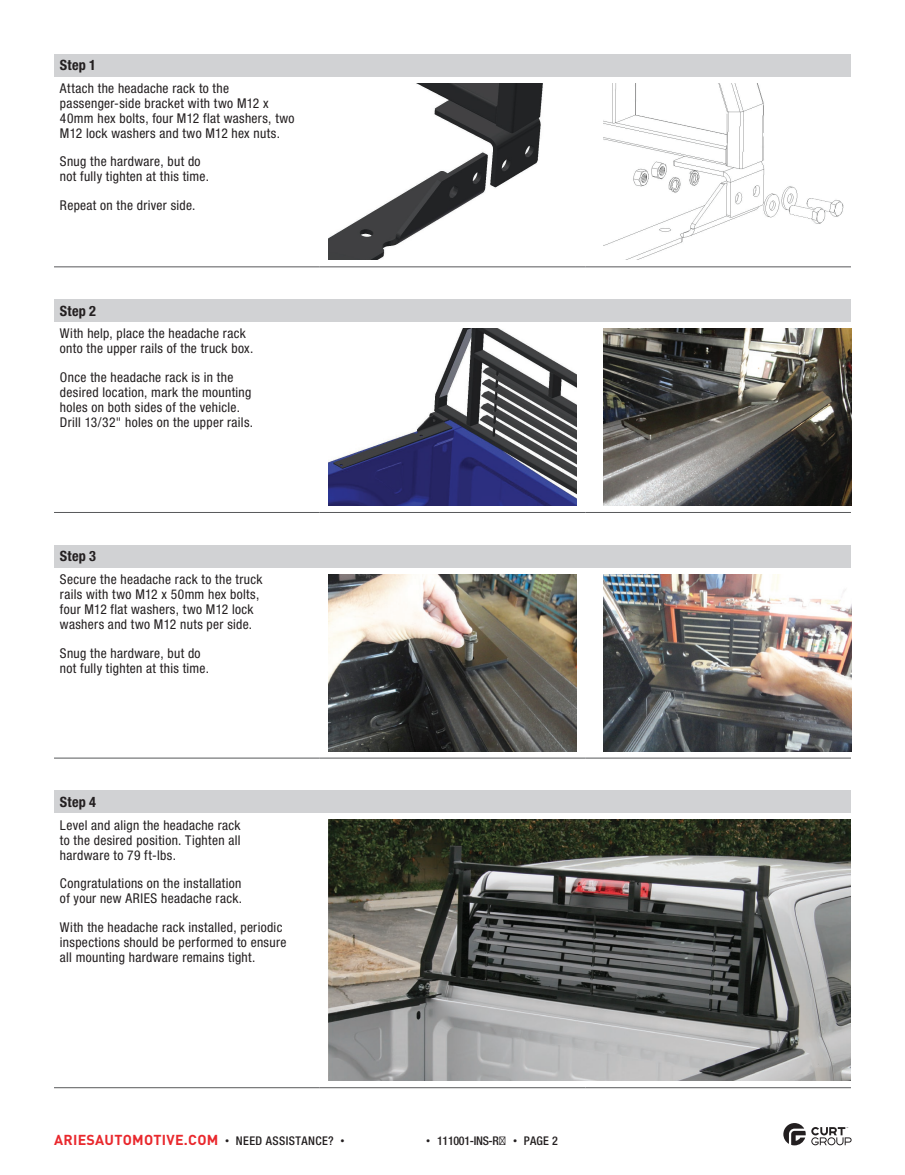
<style>
.page{position:relative;width:905px;height:1175px;background:#fff}
.page>*{position:absolute;margin:0;border:0;box-sizing:border-box;transform-origin:0 0}
.t1{font:700 14.25px "DINOT";letter-spacing:.02em;color:#e9282d}
.t2{font:700 condensed 14.25px "Helvetica Neue LT Std";letter-spacing:.015em;color:#231f20}
.t3{font:condensed 13.5px/15px "Helvetica Neue LT Std";letter-spacing:.025em;color:#231f20}
.t4{font:500 condensed 12px "Helvetica Neue LT Std";letter-spacing:-.025em;color:#231f20}
.s1{font-weight:400;font-size:9px;color:#231f20}
.s2{font-family:"Helvetica Neue LT Std";font-weight:500;font-stretch:condensed;font-size:12px;color:#231f20}
.s3{font-family:"DINOT";font-weight:400;font-stretch:normal;font-size:9px}
</style>
<div class="page">
<svg style="left:783px;top:1123px;width:68px;height:22px"></svg>
<div style="left:54px;top:54px;width:796px;height:22px;background:#d1d2d4"></div>
<hr style="left:54px;top:266px;width:266px;height:1px;background:#57585a">
<hr style="left:320px;top:266px;width:265px;height:1px;background:#57585a">
<hr style="left:585px;top:266px;width:265px;height:1px;background:#57585a">
<img style="left:329px;top:83px;width:214px;height:177px">
<img style="left:603px;top:83px;width:241px;height:177px">
<div style="left:54px;top:791px;width:796px;height:22px;background:#d1d2d4"></div>
<hr style="left:54px;top:1087px;width:266px;height:1px;background:#57585a">
<hr style="left:320px;top:1087px;width:265px;height:1px;background:#57585a">
<hr style="left:585px;top:1087px;width:265px;height:1px;background:#57585a">
<img style="left:329px;top:820px;width:521px;height:260px">
<div style="left:54px;top:300px;width:796px;height:22px;background:#d1d2d4"></div>
<hr style="left:54px;top:512px;width:266px;height:1px;background:#57585a">
<hr style="left:320px;top:512px;width:265px;height:1px;background:#57585a">
<hr style="left:585px;top:512px;width:265px;height:1px;background:#57585a">
<img style="left:329px;top:329px;width:247px;height:176px">
<img style="left:603px;top:329px;width:248px;height:176px">
<div style="left:54px;top:545px;width:796px;height:22px;background:#d1d2d4"></div>
<hr style="left:54px;top:757px;width:266px;height:1px;background:#57585a">
<hr style="left:320px;top:757px;width:265px;height:1px;background:#57585a">
<hr style="left:585px;top:757px;width:265px;height:1px;background:#57585a">
<img style="left:329px;top:574px;width:247px;height:177px">
<img style="left:603px;top:574px;width:248px;height:177px">
<p class="t2" style="left:60px;top:56px;width:38px">Step 1</p>
<p class="t3" style="left:60px;top:80px;width:236px">Attach the headache rack to the passenger-side bracket with two M12 x 40mm hex bolts, four M12 flat washers, two M12 lock washers and two M12 hex nuts.</p>
<p class="t3" style="left:60px;top:154px;width:150px">Snug the hardware, but do not fully tighten at this time.</p>
<p class="t3" style="left:60px;top:197px;width:137px">Repeat on the driver side.</p>
<p class="t2" style="left:60px;top:302px;width:38px">Step 2</p>
<p class="t3" style="left:60px;top:326px;width:195px">With help, place the headache rack onto the upper rails of the truck box.</p>
<p class="t3" style="left:60px;top:369px;width:195px">Once the headache rack is in the desired location, mark the mounting holes on both sides of the vehicle.<br>Drill 13/32" holes on the upper rails.</p>
<p class="t2" style="left:60px;top:547px;width:38px">Step 3</p>
<p class="t3" style="left:60px;top:571px;width:204px">Secure the headache rack to the truck rails with two M12 x 50mm hex bolts, four M12 flat washers, two M12 lock washers and two M12 nuts per side.</p>
<p class="t3" style="left:60px;top:645px;width:150px">Snug the hardware, but do not fully tighten at this time.</p>
<p class="t2" style="left:60px;top:793px;width:38px">Step 4</p>
<p class="t3" style="left:60px;top:817px;width:182px;text-align:justify">Level and align the headache rack to the desired position. Tighten all hardware to 79 ft-lbs.</p>
<p class="t3" style="left:60px;top:875px;width:184px">Congratulations on the installation of your new ARIES headache rack.</p>
<p class="t3" style="left:60px;top:919px;width:228px">With the headache rack installed, periodic inspections should be performed to ensure all mounting hardware remains tight.</p>
<p class="t1" style="left:54px;top:1128px;width:292px">ARIESAUTOMOTIVE.COM <span class="s1">•</span> <span class="s2">NEED ASSISTANCE?</span> <span class="s1">•</span></p>
<p class="t4" style="left:426px;top:1133px;width:134px"><span class="s3">•</span> 111001-INS-R# <span class="s3">•</span> PAGE 2</p>
</div>
